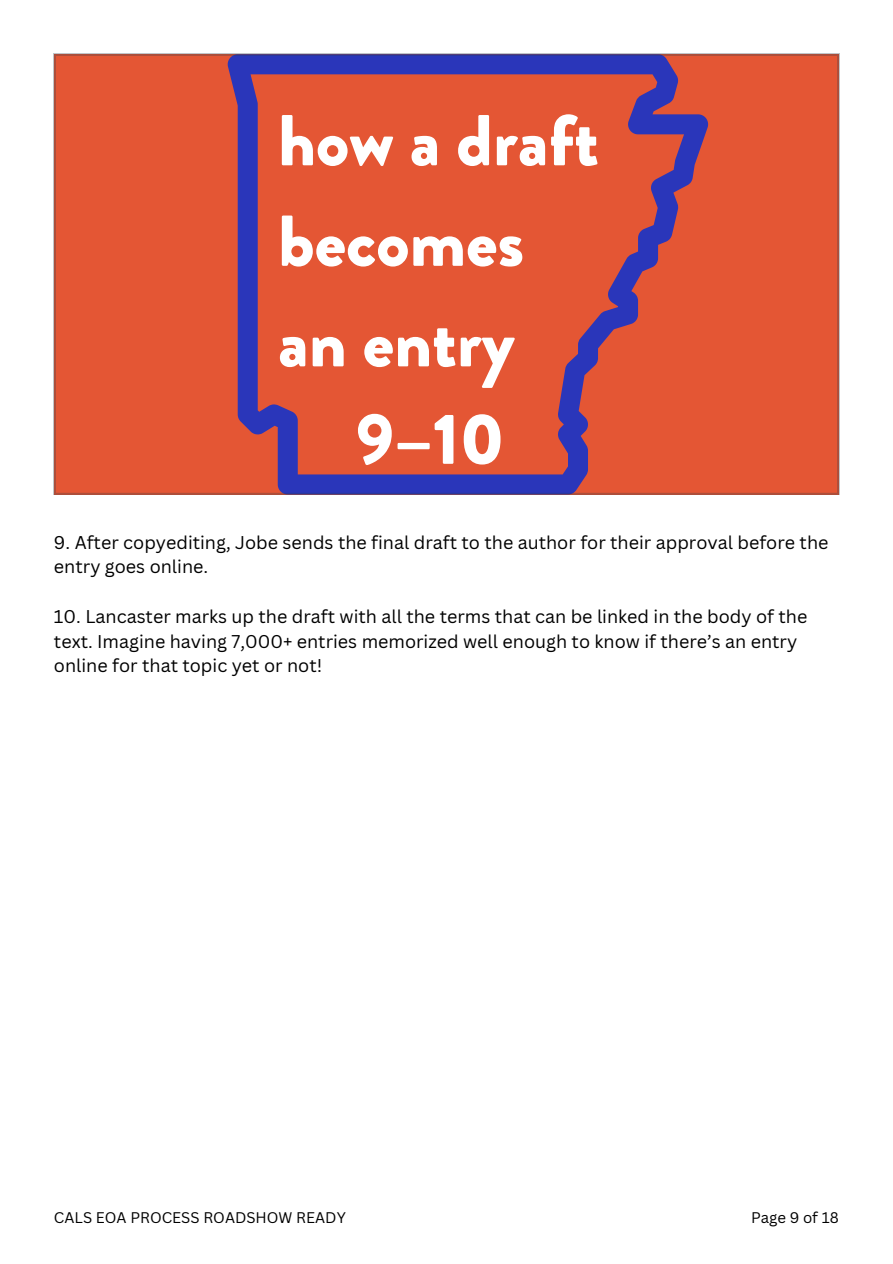
<style>
.page{position:relative;width:893px;height:1264px;background:#fff}
.page>*{position:absolute;margin:0;border:0;box-sizing:border-box;transform-origin:0 0}
.t1{font:900 71.85px "Brandon Grotesque";color:#fff}
.t2{font:18px/24.8px "Canva Sans";color:#000}
.t3{font:15px "Canva Sans";color:#000}
</style>
<div class="page">
<svg style="left:54px;top:54px;width:785px;height:441px;background:#d05241"></svg>
<p class="t1" style="left:278px;top:90px;width:322px">how a draft</p>
<p class="t1" style="left:278px;top:190px;width:248px">becomes</p>
<p class="t1" style="left:278px;top:291px;width:238px">an entry</p>
<p class="t1" style="left:356px;top:388px;width:150px">9–10</p>
<p class="t2" style="left:54px;top:529px;width:776px">9. After copyediting, Jobe sends the final draft to the author for their approval before the entry goes online.</p>
<p class="t2" style="left:54px;top:603px;width:754px">10. Lancaster marks up the draft with all the terms that can be linked in the body of the text. Imagine having 7,000+ entries memorized well enough to know if there’s an entry online for that topic yet or not!</p>
<p class="t3" style="left:54px;top:1206px;width:293px">CALS EOA PROCESS ROADSHOW READY</p>
<p class="t3" style="left:751px;top:1206px;width:89px">Page 9 of 18</p>
</div>
